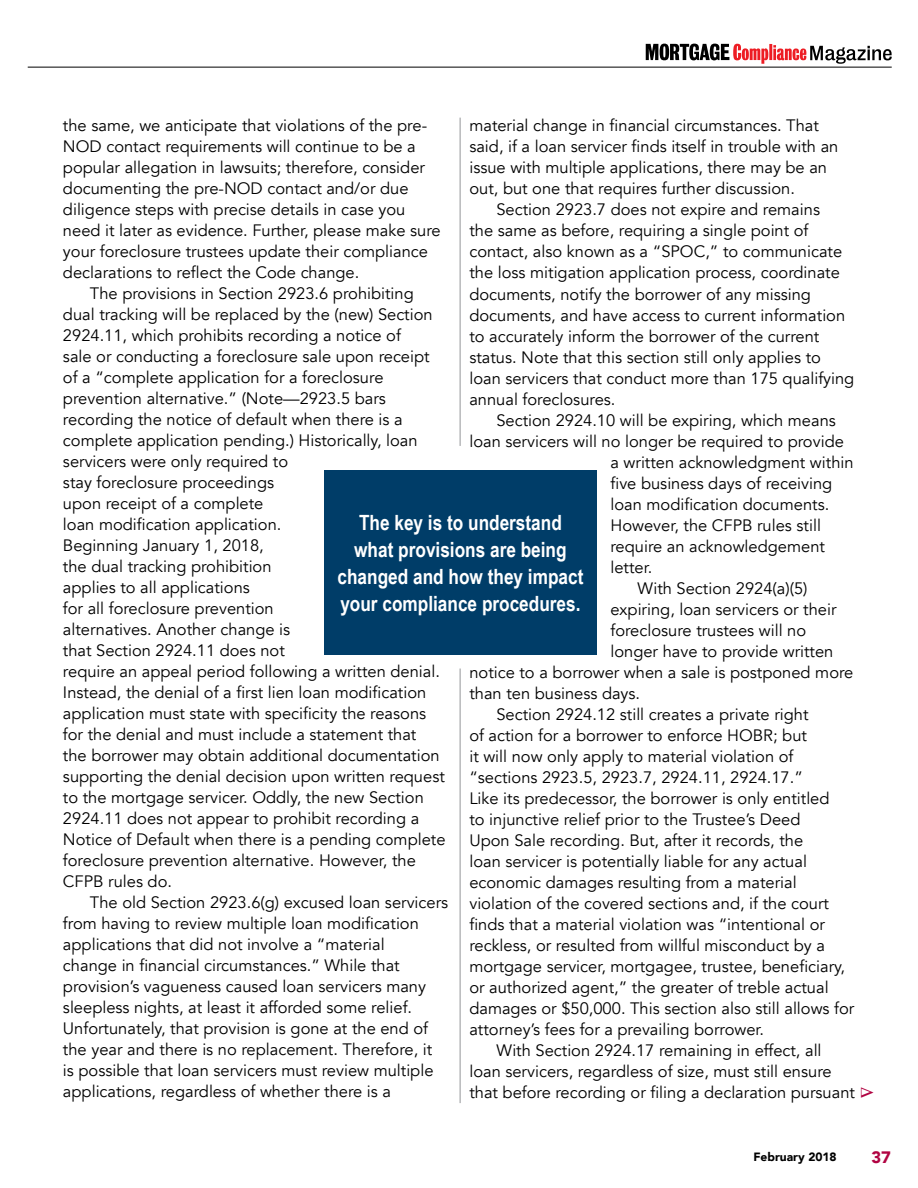
<style>
.page{position:relative;width:918px;height:1188px;background:#fff}
.page>*{position:absolute;margin:0;border:0;box-sizing:border-box;transform-origin:0 0}
.t1{font:700 21px/27px "Arial Narrow";color:#fff;text-align:center}
.t2{font:16.5px/21px "Avenir";color:#000}
.t3{font:900 16.5px "Avenir";color:#b10342}
.t4{font:900 12px "Avenir";color:#000}
</style>
<div class="page">
<hr style="left:28px;top:67px;width:864px;height:1px;background:#000">
<svg style="left:646px;top:44px;width:246px;height:20px"></svg>
<hr style="left:460px;top:118px;width:1px;height:328px;background:#939598">
<hr style="left:460px;top:669px;width:1px;height:434px;background:#939598">
<div style="left:324px;top:470px;width:273px;height:185px;background:#003d68"></div>
<p class="t2" style="left:63px;top:115px;width:366px">the same, we anticipate that violations of the pre-</p>
<p class="t2" style="left:63px;top:136px;width:354px">NOD contact requirements will continue to be a</p>
<p class="t2" style="left:63px;top:157px;width:364px">popular allegation in lawsuits; therefore, consider</p>
<p class="t2" style="left:63px;top:178px;width:347px">documenting the pre-NOD contact and/or due</p>
<p class="t2" style="left:63px;top:199px;width:344px">diligence steps with precise details in case you</p>
<p class="t2" style="left:63px;top:220px;width:379px">need it later as evidence. Further, please make sure</p>
<p class="t2" style="left:63px;top:241px;width:367px">your foreclosure trustees update their compliance</p>
<p class="t2" style="left:63px;top:262px;width:298px">declarations to reflect the Code change.</p>
<p class="t2" style="left:90px;top:283px;width:325px">The provisions in Section 2923.6 prohibiting</p>
<p class="t2" style="left:63px;top:304px;width:371px">dual tracking will be replaced by the (new) Section</p>
<p class="t2" style="left:63px;top:325px;width:339px">2924.11, which prohibits recording a notice of</p>
<p class="t2" style="left:63px;top:346px;width:368px">sale or conducting a foreclosure sale upon receipt</p>
<p class="t2" style="left:63px;top:367px;width:322px">of a “complete application for a foreclosure</p>
<p class="t2" style="left:63px;top:388px;width:324px">prevention alternative.” (Note—2923.5 bars</p>
<p class="t2" style="left:63px;top:409px;width:341px">recording the notice of default when there is a</p>
<p class="t2" style="left:63px;top:430px;width:356px">complete application pending.) Historically, loan</p>
<p class="t2" style="left:63px;top:451px;width:227px">servicers were only required to</p>
<p class="t2" style="left:63px;top:472px;width:213px">stay foreclosure proceedings</p>
<p class="t2" style="left:63px;top:493px;width:202px">upon receipt of a complete</p>
<p class="t2" style="left:63px;top:514px;width:220px">loan modification application.</p>
<p class="t2" style="left:63px;top:535px;width:202px">Beginning January 1, 2018,</p>
<p class="t2" style="left:63px;top:556px;width:210px">the dual tracking prohibition</p>
<p class="t2" style="left:63px;top:577px;width:188px">applies to all applications</p>
<p class="t2" style="left:63px;top:598px;width:212px">for all foreclosure prevention</p>
<p class="t2" style="left:63px;top:619px;width:229px">alternatives. Another change is</p>
<p class="t2" style="left:63px;top:640px;width:223px">that Section 2924.11 does not</p>
<p class="t2" style="left:63px;top:661px;width:378px">require an appeal period following a written denial.</p>
<p class="t2" style="left:63px;top:682px;width:365px">Instead, the denial of a first lien loan modification</p>
<p class="t2" style="left:63px;top:703px;width:365px">application must state with specificity the reasons</p>
<p class="t2" style="left:63px;top:725px;width:355px">for the denial and must include a statement that</p>
<p class="t2" style="left:63px;top:746px;width:378px">the borrower may obtain additional documentation</p>
<p class="t2" style="left:63px;top:767px;width:383px">supporting the denial decision upon written request</p>
<p class="t2" style="left:63px;top:788px;width:362px">to the mortgage servicer. Oddly, the new Section</p>
<p class="t2" style="left:63px;top:809px;width:358px">2924.11 does not appear to prohibit recording a</p>
<p class="t2" style="left:63px;top:830px;width:384px">Notice of Default when there is a pending complete</p>
<p class="t2" style="left:63px;top:851px;width:354px">foreclosure prevention alternative. However, the</p>
<p class="t2" style="left:63px;top:872px;width:111px">CFPB rules do.</p>
<p class="t2" style="left:90px;top:893px;width:360px">The old Section 2923.6(g) excused loan servicers</p>
<p class="t2" style="left:63px;top:914px;width:357px">from having to review multiple loan modification</p>
<p class="t2" style="left:63px;top:935px;width:323px">applications that did not involve a “material</p>
<p class="t2" style="left:63px;top:956px;width:338px">change in financial circumstances.” While that</p>
<p class="t2" style="left:63px;top:977px;width:365px">provision’s vagueness caused loan servicers many</p>
<p class="t2" style="left:63px;top:998px;width:351px">sleepless nights, at least it afforded some relief.</p>
<p class="t2" style="left:63px;top:1019px;width:367px">Unfortunately, that provision is gone at the end of</p>
<p class="t2" style="left:63px;top:1040px;width:371px">the year and there is no replacement. Therefore, it</p>
<p class="t2" style="left:63px;top:1061px;width:372px">is possible that loan servicers must review multiple</p>
<p class="t2" style="left:63px;top:1082px;width:330px">applications, regardless of whether there is a</p>
<p class="t2" style="left:469px;top:116px;width:371px">material change in financial circumstances. That said, if a loan servicer finds itself in trouble with an issue with multiple applications, there may be an out, but one that requires further discussion.</p>
<p class="t2" style="left:469px;top:200px;width:387px;text-indent:27px">Section 2923.7 does not expire and remains<br>the same as before, requiring a single point of contact, also known as a “SPOC,” to communicate the loss mitigation application process, coordinate documents, notify the borrower of any missing documents, and have access to current information to accurately inform the borrower of the current status. Note that this section still only applies to loan servicers that conduct more than 175 qualifying annual foreclosures.</p>
<p class="t2" style="left:496px;top:410px;width:341px">Section 2924.10 will be expiring, which means</p>
<p class="t2" style="left:469px;top:431px;width:376px">loan servicers will no longer be required to provide</p>
<p class="t2" style="left:610px;top:452px;width:245px">a written acknowledgment within</p>
<p class="t2" style="left:610px;top:473px;width:223px">five business days of receiving</p>
<p class="t2" style="left:610px;top:494px;width:220px">loan modification documents.</p>
<p class="t2" style="left:610px;top:515px;width:212px">However, the CFPB rules still</p>
<p class="t2" style="left:610px;top:536px;width:216px">require an acknowledgement</p>
<p class="t2" style="left:610px;top:557px;width:43px">letter.</p>
<p class="t2" style="left:637px;top:578px;width:172px">With Section 2924(a)(5)</p>
<p class="t2" style="left:610px;top:599px;width:228px">expiring, loan servicers or their</p>
<p class="t2" style="left:610px;top:620px;width:197px">foreclosure trustees will no</p>
<p class="t2" style="left:610px;top:641px;width:224px">longer have to provide written</p>
<p class="t2" style="left:469px;top:662px;width:386px">notice to a borrower when a sale is postponed more</p>
<p class="t2" style="left:469px;top:683px;width:172px">than ten business days.</p>
<p class="t2" style="left:496px;top:704px;width:314px">Section 2924.12 still creates a private right</p>
<p class="t2" style="left:469px;top:725px;width:339px">of action for a borrower to enforce HOBR; but</p>
<p class="t2" style="left:469px;top:746px;width:326px">it will now only apply to material violation of</p>
<p class="t2" style="left:469px;top:767px;width:335px">“sections 2923.5, 2923.7, 2924.11, 2924.17.”</p>
<p class="t2" style="left:469px;top:788px;width:362px">Like its predecessor, the borrower is only entitled</p>
<p class="t2" style="left:469px;top:809px;width:333px">to injunctive relief prior to the Trustee’s Deed</p>
<p class="t2" style="left:469px;top:830px;width:335px">Upon Sale recording. But, after it records, the</p>
<p class="t2" style="left:469px;top:851px;width:339px">loan servicer is potentially liable for any actual</p>
<p class="t2" style="left:469px;top:872px;width:329px">economic damages resulting from a material</p>
<p class="t2" style="left:469px;top:893px;width:361px">violation of the covered sections and, if the court</p>
<p class="t2" style="left:469px;top:914px;width:357px">finds that a material violation was “intentional or</p>
<p class="t2" style="left:469px;top:935px;width:357px">reckless, or resulted from willful misconduct by a</p>
<p class="t2" style="left:469px;top:956px;width:377px">mortgage servicer, mortgagee, trustee, beneficiary,</p>
<p class="t2" style="left:469px;top:977px;width:361px">or authorized agent,” the greater of treble actual</p>
<p class="t2" style="left:469px;top:998px;width:386px">damages or $50,000. This section also still allows for</p>
<p class="t2" style="left:469px;top:1019px;width:296px">attorney’s fees for a prevailing borrower.</p>
<p class="t2" style="left:496px;top:1040px;width:327px">With Section 2924.17 remaining in effect, all</p>
<p class="t2" style="left:469px;top:1061px;width:364px">loan servicers, regardless of size, must still ensure</p>
<p class="t2" style="left:469px;top:1082px;width:387px">that before recording or filing a declaration pursuant</p>
<p class="t1" style="left:338px;top:508px;width:247px">The key is to understand what provisions are being changed and how they impact your compliance procedures.</p>
<p class="t4" style="left:753px;top:1147px;width:85px">February 2018</p>
<p class="t3" style="left:871px;top:1143px;width:21px">37</p>
</div>
